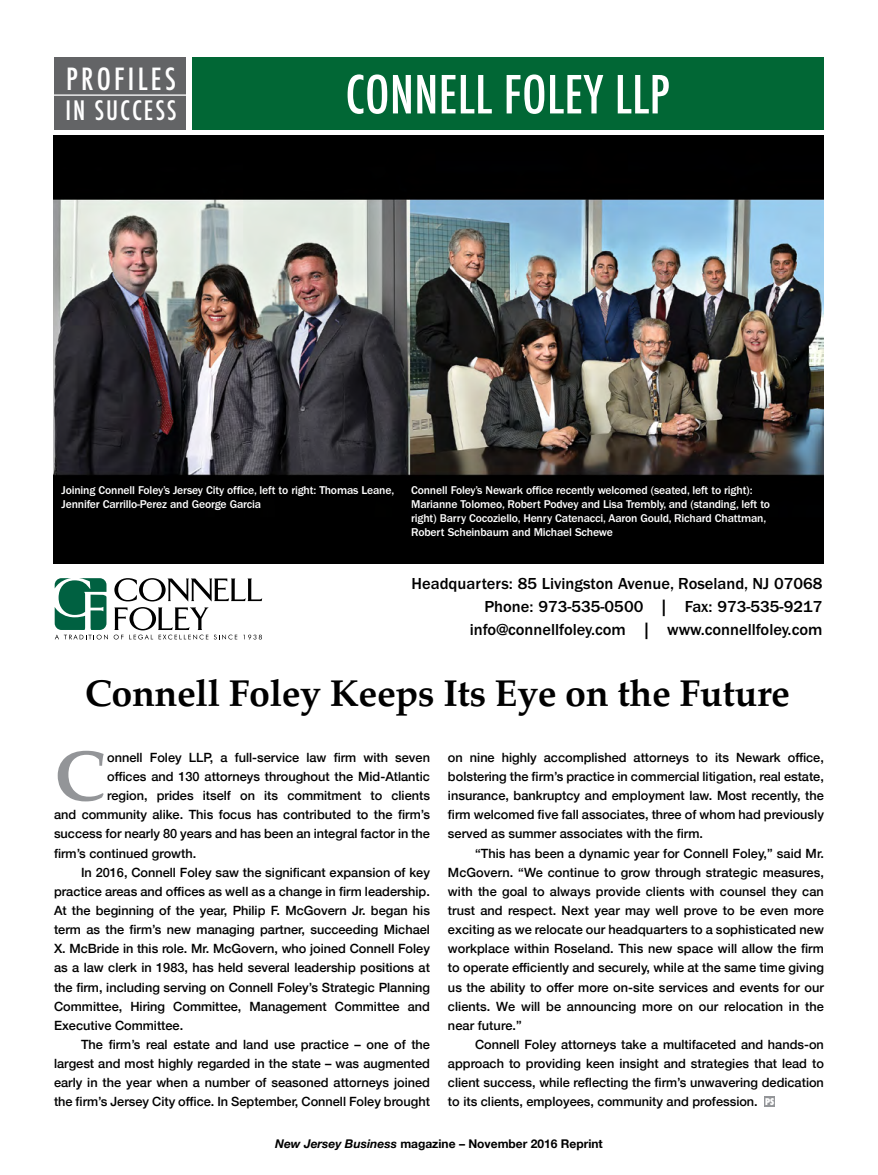
<style>
.page{position:relative;width:878px;height:1175px;background:#fff}
.page>*{position:absolute;margin:0;border:0;box-sizing:border-box;transform-origin:0 0}
.t1{font:700 71.1px "Palatino";color:#939598}
.t2{font:500 condensed 51px "Futura";letter-spacing:.01em;color:#fff}
.t3{font:700 37.5px "Palatino";letter-spacing:-.01em;color:#000}
.t4{font:500 condensed 29.7px "Futura";letter-spacing:.11em;color:#fff}
.t5{font:500 condensed 25.95px "Futura";letter-spacing:.075em;color:#fff}
.t6{font:500 16.5px/22.8px "ITC Franklin Gothic Std";color:#000;text-align:right}
.t7{font:500 12.75px/19.2px "Helvetica Neue";color:#000;text-align:justify}
.t8{font:700 12px "Helvetica Neue";color:#000}
.t9{font:500 11.7px/14.1px "ITC Franklin Gothic Std";letter-spacing:-.015em;color:#fff}
.s1{font-family:"Futura";font-weight:800;font-stretch:condensed;font-size:9px;color:#fff}
.s2{font-style:italic}
</style>
<div class="page">
<div style="left:54px;top:58px;width:132px;height:72px;background:#636466"></div>
<hr style="left:0;top:94px;width:192px;height:2px;background:#fff">
<div style="left:192px;top:58px;width:632px;height:72px;background:#016735"></div>
<img style="left:54px;top:135px;width:770px;height:428px">
<div style="left:764px;top:1096px;width:11px;height:10px;background:#939598"></div>
<svg style="left:114px;top:578px;width:148px;height:23px"></svg>
<svg style="left:55px;top:578px;width:53px;height:61px"></svg>
<svg style="left:114px;top:607px;width:123px;height:32px"></svg>
<svg style="left:243px;top:634px;width:19px;height:5px"></svg>
<h3 class="t4" style="left:66px;top:60px;width:111px">PROFILES</h3>
<h3 class="t5" style="left:65px;top:94px;width:113px">IN SUCCESS</h3>
<h2 class="t2" style="left:345px;top:62px;width:326px">CONNELL FOLEY LLP</h2>
<p class="t9" style="left:62px;top:483px;width:334px">Joining Connell Foley’s Jersey City office, left to right: Thomas Leane,<br>Jennifer Carrillo-Perez and George Garcia</p>
<p class="t9" style="left:411px;top:483px;width:360px">Connell Foley’s Newark office recently welcomed (seated, left to right):<br>Marianne Tolomeo, Robert Podvey and Lisa Trembly, and (standing, left to right) Barry Cocoziello, Henry Catenacci, Aaron Gould, Richard Chattman, Robert Scheinbaum and Michael Schewe</p>
<p class="t6" style="left:411px;top:573px;width:412px">Headquarters: 85 Livingston Avenue, Roseland, NJ 07068<br>Phone: 973-535-0500 | Fax: 973-535-9217 info@connellfoley.com | www.connellfoley.com</p>
<h3 class="t3" style="left:85px;top:661px;width:706px">Connell Foley Keeps Its Eye on the Future</h3>
<h1 class="t1" style="left:54px;top:715px;width:53px">C</h1>
<p class="t7" style="left:107px;top:746px;width:324px">onnell Foley LLP, a full-service law firm with seven</p>
<p class="t7" style="left:107px;top:766px;width:324px">offices and 130 attorneys throughout the Mid-Atlantic</p>
<p class="t7" style="left:107px;top:785px;width:324px">region, prides itself on its commitment to clients</p>
<p class="t7" style="left:54px;top:804px;width:377px">and community alike. This focus has contributed to the firm’s</p>
<p class="t7" style="left:54px;top:823px;width:377px">success for nearly 80 years and has been an integral factor in the</p>
<p class="t7" style="left:54px;top:842px;width:144px">firm’s continued growth.</p>
<p class="t7" style="left:81px;top:861px;width:350px">In 2016, Connell Foley saw the significant expansion of key</p>
<p class="t7" style="left:54px;top:880px;width:377px">practice areas and offices as well as a change in firm leadership.</p>
<p class="t7" style="left:54px;top:899px;width:377px">At the beginning of the year, Philip F. McGovern Jr. began his</p>
<p class="t7" style="left:54px;top:919px;width:377px">term as the firm’s new managing partner, succeeding Michael</p>
<p class="t7" style="left:54px;top:938px;width:377px">X. McBride in this role. Mr. McGovern, who joined Connell Foley</p>
<p class="t7" style="left:54px;top:957px;width:377px">as a law clerk in 1983, has held several leadership positions at</p>
<p class="t7" style="left:54px;top:976px;width:377px">the firm, including serving on Connell Foley’s Strategic Planning</p>
<p class="t7" style="left:54px;top:995px;width:377px">Committee, Hiring Committee, Management Committee and</p>
<p class="t7" style="left:54px;top:1014px;width:131px">Executive Committee.</p>
<p class="t7" style="left:81px;top:1033px;width:350px">The firm’s real estate and land use practice – one of the</p>
<p class="t7" style="left:54px;top:1052px;width:377px">largest and most highly regarded in the state – was augmented</p>
<p class="t7" style="left:54px;top:1072px;width:377px">early in the year when a number of seasoned attorneys joined</p>
<p class="t7" style="left:54px;top:1091px;width:377px">the firm’s Jersey City office. In September, Connell Foley brought</p>
<p class="t7" style="left:448px;top:746px;width:377px">on nine highly accomplished attorneys to its Newark office, bolstering the firm’s practice in commercial litigation, real estate, insurance, bankruptcy and employment law. Most recently, the firm welcomed five fall associates, three of whom had previously served as summer associates with the firm.</p>
<p class="t7" style="left:448px;top:842px;width:377px;text-indent:27px">“This has been a dynamic year for Connell Foley,” said Mr.<br>McGovern. “We continue to grow through strategic measures, with the goal to always provide clients with counsel they can trust and respect. Next year may well prove to be even more exciting as we relocate our headquarters to a sophisticated new workplace within Roseland. This new space will allow the firm to operate efficiently and securely, while at the same time giving us the ability to offer more on-site services and events for our clients. We will be announcing more on our relocation in the near future.”</p>
<p class="t7" style="left:448px;top:1033px;width:377px;text-indent:27px">Connell Foley attorneys take a multifaceted and hands-on approach to providing keen insight and strategies that lead to client success, while reflecting the firm’s unwavering dedication to its clients, employees, community and profession. <span class="s1">PS</span></p>
<p class="t8" style="left:275px;top:1134px;width:329px"><span class="s2">New Jersey Business</span> magazine – November 2016 Reprint</p>
</div>
